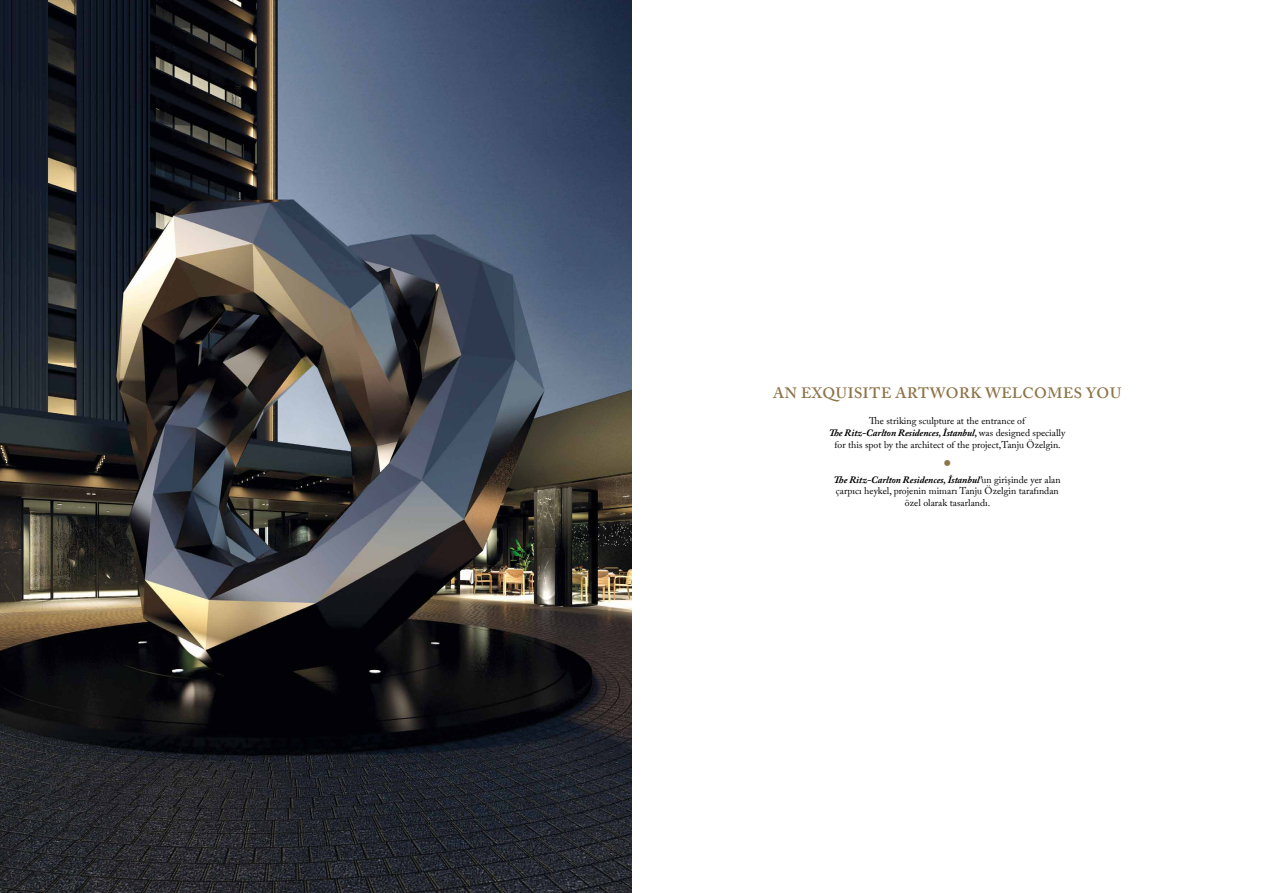
<style>
.page{position:relative;width:1263px;height:893px;background:#fff}
.page>*{position:absolute;margin:0;border:0;box-sizing:border-box;transform-origin:0 0}
.t1{font:300 18px "DI Nbek";color:#8e7449}
.t2{font:600 15px "Adobe Caslon Pro";letter-spacing:.04em;color:#8e7449}
.t3{font:9.75px/11.7px "Adobe Caslon Pro";color:#000;text-align:center}
.s1{font-weight:700;font-style:italic}
</style>
<div class="page">
<img style="left:0;top:0;width:631px;height:893px">
<h2 class="t2" style="left:773px;top:384px;width:350px">AN EXQUISITE ARTWORK WELCOMES YOU</h2>
<p class="t3" style="left:829px;top:415px;width:238px">The striking sculpture at the entrance of<br><span class="s1">The Ritz-Carlton Residences, İstanbul,</span> was designed specially for this spot by the architect of the project,Tanju Özelgin.</p>
<h1 class="t1" style="left:942px;top:451px;width:11px">•</h1>
<p class="t3" style="left:834px;top:474px;width:228px"><span class="s1">The Ritz-Carlton Residences, İstanbul’</span>un girişinde yer alan çarpıcı heykel, projenin mimarı Tanju Özelgin tarafından özel olarak tasarlandı.</p>
</div>
